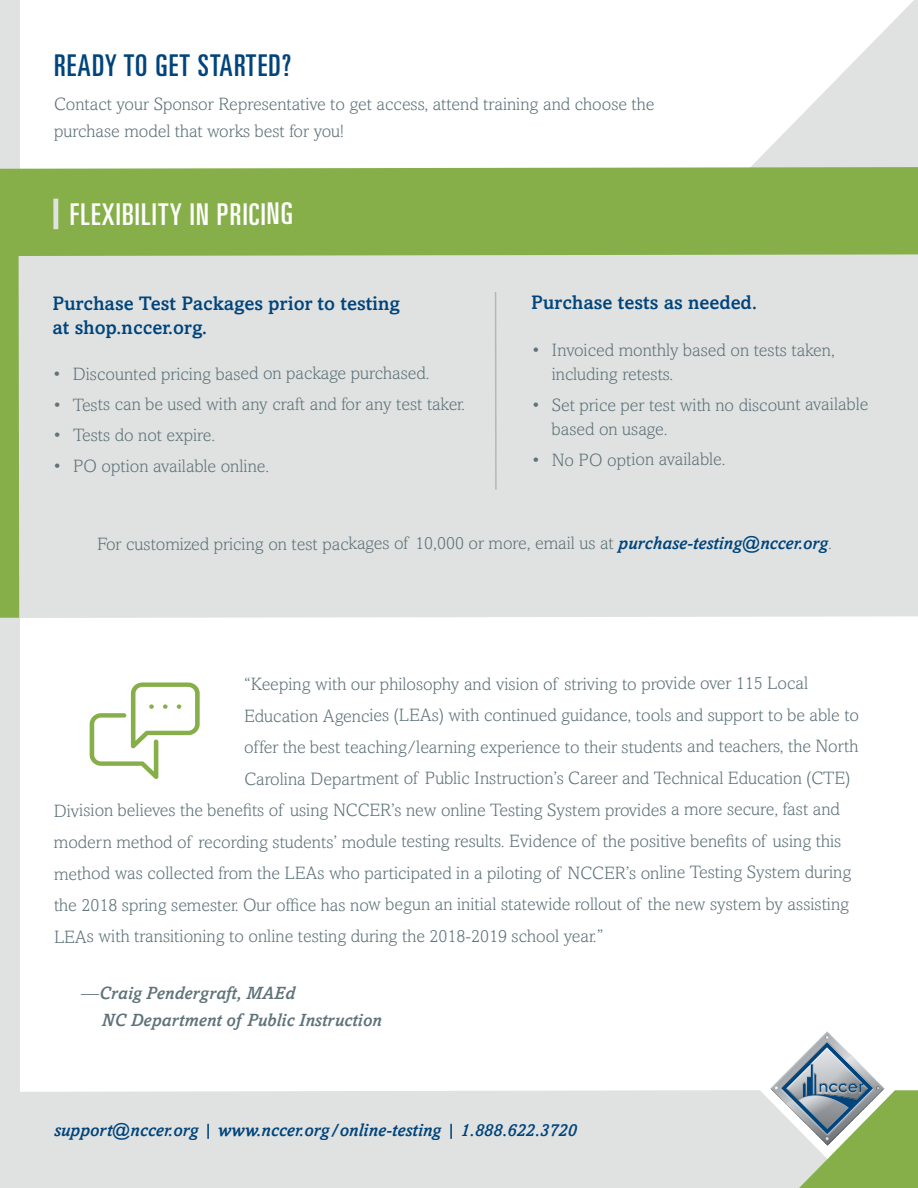
<style>
.page{position:relative;width:918px;height:1188px;background:#fff}
.page>*{position:absolute;margin:0;border:0;box-sizing:border-box;transform-origin:0 0}
.t1{font:ultra-condensed 30px "Univers LT Std";letter-spacing:.04em;color:#fff}
.t2{font:ultra-condensed 30px "Univers LT Std";letter-spacing:.04em;color:#00447b}
.t3{font:500 19.5px/24.2px "Amasis MT Std";color:#00447b}
.t4{font:300 18px/24.2px "Amasis MT Std";color:#5f7379}
.t5{font:italic 500 18px "Amasis MT Std";color:#00447b}
.t6{font:italic 500 18px "Amasis MT Std";color:#5f7379}
.s1{font-weight:500;font-style:italic;color:#00447b}
.s2{font-weight:300;font-style:normal}
</style>
<div class="page">
<div style="left:19px;top:256px;width:899px;height:362px;background:#e0e2e1"></div>
<svg style="left:751px;top:0;width:167px;height:167px"></svg>
<div style="left:19px;top:1090px;width:751px;height:98px;background:#e0e2e1"></div>
<svg style="left:90px;top:682px;width:110px;height:97px"></svg>
<img style="left:765px;top:1090px;width:5px;height:59px">
<svg style="left:770px;top:1031px;width:148px;height:157px"></svg>
<div style="left:0;top:0;width:19px;height:1188px;background:#e0e2e1"></div>
<div style="left:0;top:256px;width:19px;height:362px;background:#86af4a"></div>
<div style="left:0;top:167px;width:918px;height:89px;background:#86af4a"></div>
<div style="left:53px;top:199px;width:5px;height:30px;background:#e0e2e1"></div>
<hr style="left:495px;top:292px;width:2px;height:198px;background:#b2b7bb">
<p class="t2" style="left:54px;top:48px;width:239px">READY TO GET STARTED?</p>
<p class="t4" style="left:54px;top:90px;width:602px;line-height:27px">Contact your Sponsor Representative to get access, attend training and choose the purchase model that works best for you!</p>
<p class="t1" style="left:70px;top:197px;width:225px">FLEXIBILITY IN PRICING</p>
<p class="t3" style="left:53px;top:291px;width:349px">Purchase Test Packages prior to testing at shop.nccer.org.</p>
<p class="t3" style="left:531px;top:290px;width:228px">Purchase tests as needed.</p>
<p class="t4" style="left:53px;top:361px;width:379px">• Discounted pricing based on package purchased.</p>
<p class="t4" style="left:53px;top:392px;width:414px">• Tests can be used with any craft and for any test taker.</p>
<p class="t4" style="left:53px;top:423px;width:164px">• Tests do not expire.</p>
<p class="t4" style="left:53px;top:454px;width:218px">• PO option available online.</p>
<p class="t4" style="left:552px;top:338px;width:285px;text-indent:-20px">• Invoiced monthly based on tests taken, including retests.</p>
<p class="t4" style="left:552px;top:392px;width:318px;text-indent:-20px">• Set price per test with no discount available based on usage.</p>
<p class="t4" style="left:532px;top:447px;width:196px">• No PO option available.</p>
<p class="t4" style="left:97px;top:531px;width:736px">For customized pricing on test packages of 10,000 or more, email us at <span class="s1">purchase-testing@nccer.org</span>.</p>
<p class="t4" style="left:244px;top:672px;width:566px">“Keeping with our philosophy and vision of striving to provide over 115 Local</p>
<p class="t4" style="left:244px;top:703px;width:616px">Education Agencies (LEAs) with continued guidance, tools and support to be able to</p>
<p class="t4" style="left:244px;top:735px;width:616px">offer the best teaching/learning experience to their students and teachers, the North</p>
<p class="t4" style="left:244px;top:766px;width:607px">Carolina Department of Public Instruction’s Career and Technical Education (CTE)</p>
<p class="t4" style="left:54px;top:798px;width:788px">Division believes the benefits of using NCCER’s new online Testing System provides a more secure, fast and</p>
<p class="t4" style="left:54px;top:829px;width:789px">modern method of recording students’ module testing results. Evidence of the positive benefits of using this</p>
<p class="t4" style="left:54px;top:861px;width:799px">method was collected from the LEAs who participated in a piloting of NCCER’s online Testing System during</p>
<p class="t4" style="left:54px;top:892px;width:797px">the 2018 spring semester. Our office has now begun an initial statewide rollout of the new system by assisting</p>
<p class="t4" style="left:54px;top:924px;width:551px">LEAs with transitioning to online testing during the 2018-2019 school year.”</p>
<p class="t6" style="left:81px;top:983px;width:215px"><span class="s2">—</span>Craig Pendergraft, MAEd</p>
<p class="t6" style="left:102px;top:1010px;width:282px">NC Department of Public Instruction</p>
<p class="t5" style="left:54px;top:1120px;width:524px">support@nccer.org | www.nccer.org/online-testing | 1.888.622.3720</p>
</div>
